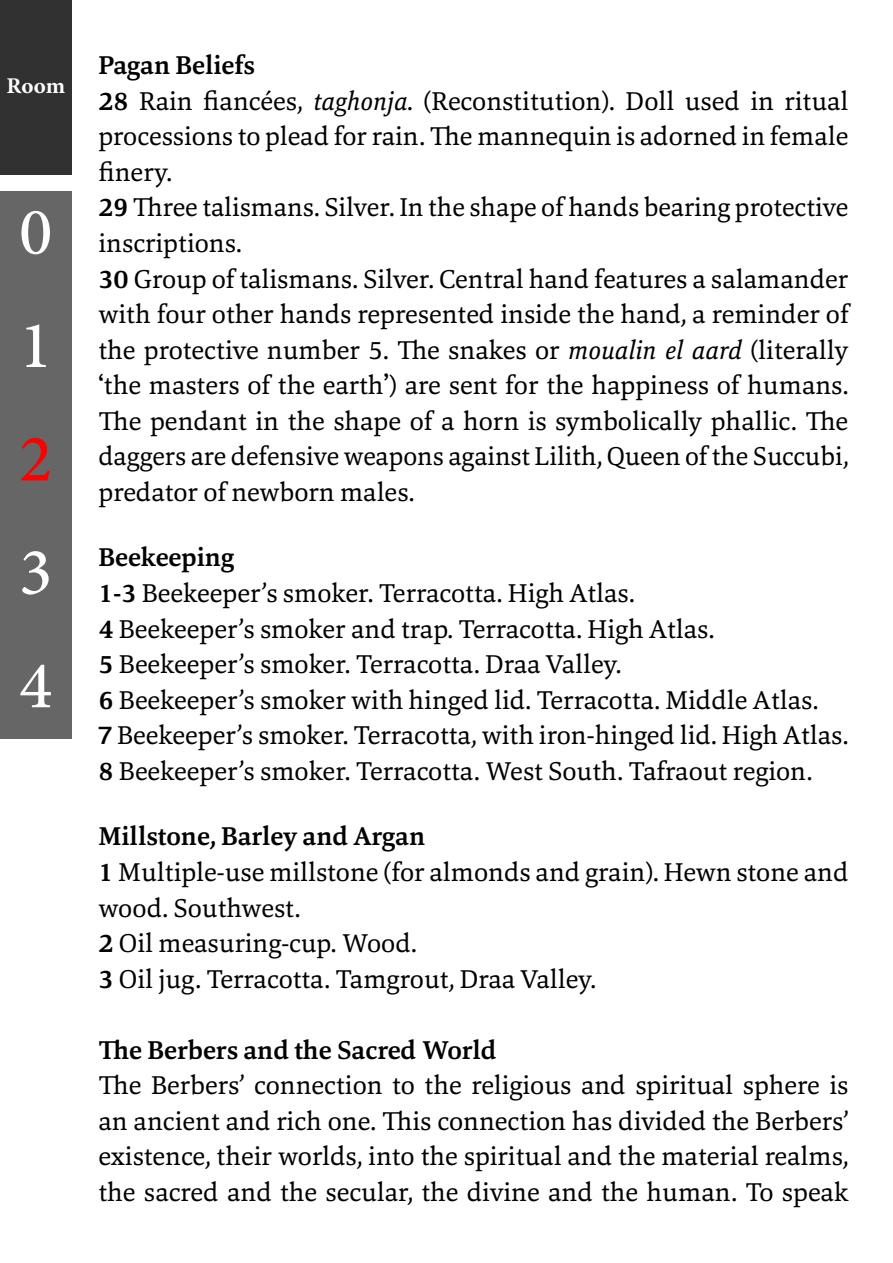
<style>
.page{position:relative;width:893px;height:1263px;background:#fff}
.page>*{position:absolute;margin:0;border:0;box-sizing:border-box;transform-origin:0 0}
.t1{font:94.5px/113.4px "Adobe Arabic";color:#fff}
.t2{font:94.5px "Adobe Arabic";color:#f00}
.t3{font:700 31.5px "Adobe Arabic";color:#fff}
.t4{font:27px/35.5px "Marbach";color:#000}
.t5{font:700 27px "Marbach";color:#000}
.s1{font-weight:700}
.s2{font-style:italic}
.s3{font-family:"Mukta Mahee"}
.s4{font-family:"Acumin Variable Concept";font-size:25.5px}
</style>
<div class="page">
<div style="left:0;top:191px;width:71px;height:548px;background:#666"></div>
<div style="left:0;top:0;width:71px;height:174px;background:#313131"></div>
<p class="t3" style="left:6px;top:63px;width:60px">Room</p>
<h1 class="t1" style="left:19px;top:164px;width:35px">0<br>1</h1>
<h1 class="t2" style="left:19px;top:392px;width:35px">2</h1>
<h1 class="t1" style="left:19px;top:504px;width:35px">3<br>4</h1>
<p class="t4" style="left:98px;top:47px;width:752px"><span class="s1">Pagan Beliefs<br>28</span> Rain fiancées, <span class="s2">taghonja</span>. (Reconstitution .) Doll used in ritual processions to plead for rain. The mannequin is adorned in female finery.<br><span class="s1">29</span> Three talismans. Silver In. the shape of hands bearing protective inscriptions.<br><span class="s1">30</span> Group of talismans. Silver. Central hand features a salamander with four other hands represented inside the hand a, reminder of the protective number 5. The snakes or <span class="s2">moualin el aard</span> (literally <span class="s3">‘</span>the masters of the earth<span class="s3">’</span>) are sent for the happiness of humans.<br>The pendant in the shape of a horn is symbolically phallic. The daggers are defensive weapons against Lilith, Queen of the Succubi, predator of newborn males.</p>
<p class="t4" style="left:98px;top:539px;width:752px"><span class="s1">Beekeeping<br>1-3</span> Beekeeper s’ smoker. Terracotta. High Atlas.<br><span class="s1">4</span> Beekeeper s’ smoker and trap. Terracotta. High Atlas.<br><span class="s1">5</span> Beekeeper s’ smoker. Terracotta. Draa Valley.<br><span class="s1">6</span> Beekeeper s’ smoker with hinged lid. Terracotta. Middle Atlas.<br><span class="s4">7</span> Beekeeper s’ smoker. Terracotta, with iron-hinged lid. High Atlas.<br><span class="s1">8</span> Beekeeper s’ smoker. Terracotta. West South. Tafraout region.</p>
<p class="t4" style="left:98px;top:818px;width:751px"><span class="s1">Millstone, Barley and Argan<br>1</span> Multiple-use millstone (for almonds and grain .) Hewn stone and wood. Southwest.<br><span class="s1">2</span> Oil measuring-cup. Wood.<br><span class="s1">3</span> Oil jug. Terracotta. Tamgrout, Draa Valley.</p>
<p class="t5" style="left:98px;top:1032px;width:400px">The Berbers and the Sacred World</p>
<p class="t4" style="left:98px;top:1067px;width:752px;text-align:justify">The Berbers’ connection to the religious and spiritual sphere is an ancient and rich one. This connection has divided the Berbers‘ existence, their worlds, into the spiritual and the material realms, the sacred and the secular, the divine and the human. To speak</p>
</div>
